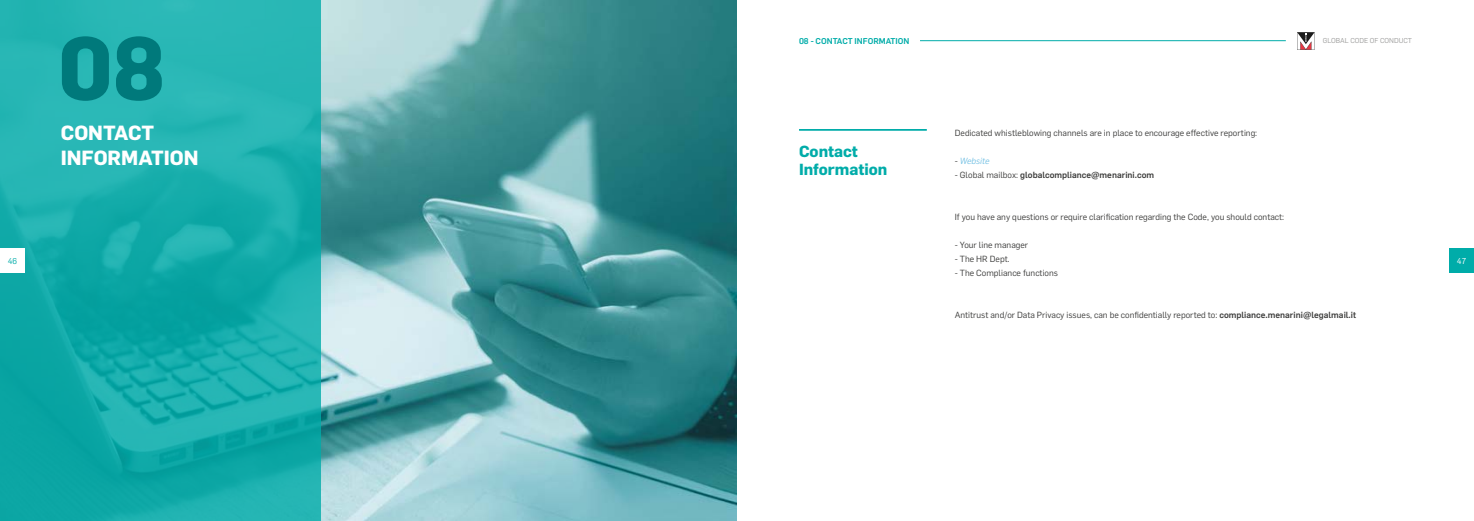
<style>
.page{position:relative;width:1474px;height:521px;background:#fff}
.page>*{position:absolute;margin:0;border:0;box-sizing:border-box;transform-origin:0 0}
.t1{font:700 87.5px "Flama";color:#00797b}
.t2{font:700 20.12px/24.5px "Flama";color:#fff}
.t3{font:700 15.75px/18.4px "Flama";color:#00aca9}
.t4{font:8.75px "Flama";color:#3c3c3b}
.t5{font:500 8.75px "Flama";color:#3c3c3b}
.t6{font:italic 8.75px "Flama";letter-spacing:-.005em;color:#70bfe3}
.t7{font:500 8.31px "Flama";color:#00aca9}
.t8{font:8.31px "Flama";color:#fff}
.t9{font:8.31px "Flama";color:#00aca9}
.t10{font:7px "Flama";color:#9d9d9c}
.s1{font-style:normal;color:#3c3c3b}
.s2{font-weight:400}
.s3{font-weight:500}
</style>
<div class="page">
<img style="left:320px;top:0;width:417px;height:521px">
<svg style="left:0;top:0;width:320px;height:521px;background:#19aeac"></svg>
<div style="left:1449px;top:248px;width:24px;height:25px;background:#00aca9"></div>
<hr style="left:920px;top:40px;width:365px;height:1px;background:#00aca9">
<svg style="left:1297px;top:32px;width:17px;height:18px"></svg>
<div style="left:0;top:248px;width:25px;height:25px;background:#fff"></div>
<hr style="left:799px;top:129px;width:127px;height:2px;background:#00aca9">
<p class="t9" style="left:8px;top:255px;width:11px">46</p>
<h1 class="t1" style="left:58px;top:3px;width:108px">08</h1>
<h2 class="t2" style="left:61px;top:120px;width:139px">CONTACT<br>INFORMATION</h2>
<p class="t7" style="left:799px;top:35px;width:112px">08 - CONTACT INFORMATION</p>
<p class="t10" style="left:1322px;top:36px;width:90px">GLOBAL CODE OF CONDUCT</p>
<h3 class="t3" style="left:799px;top:141px;width:90px">Contact<br>Information</h3>
<p class="t4" style="left:954px;top:126px;width:304px">Dedicated whistleblowing channels are in place to encourage effective reporting:</p>
<p class="t6" style="left:954px;top:154px;width:36px"><span class="s1">-</span> Website</p>
<p class="t5" style="left:954px;top:168px;width:201px"><span class="s2">- Global mailbox:</span> globalcompliance@menarini.com</p>
<p class="t4" style="left:954px;top:210px;width:331px">If you have any questions or require clarification regarding the Code, you should contact:</p>
<p class="t4" style="left:954px;top:238px;width:75px">- Your line manager</p>
<p class="t4" style="left:954px;top:252px;width:56px">- The HR Dept.</p>
<p class="t4" style="left:954px;top:266px;width:105px">- The Compliance functions</p>
<p class="t4" style="left:954px;top:308px;width:403px">Antitrust and/or Data Privacy issues, can be confidentially reported to: <span class="s3">compliance.menarini@legalmail.it</span></p>
<p class="t8" style="left:1456px;top:255px;width:11px">47</p>
</div>
